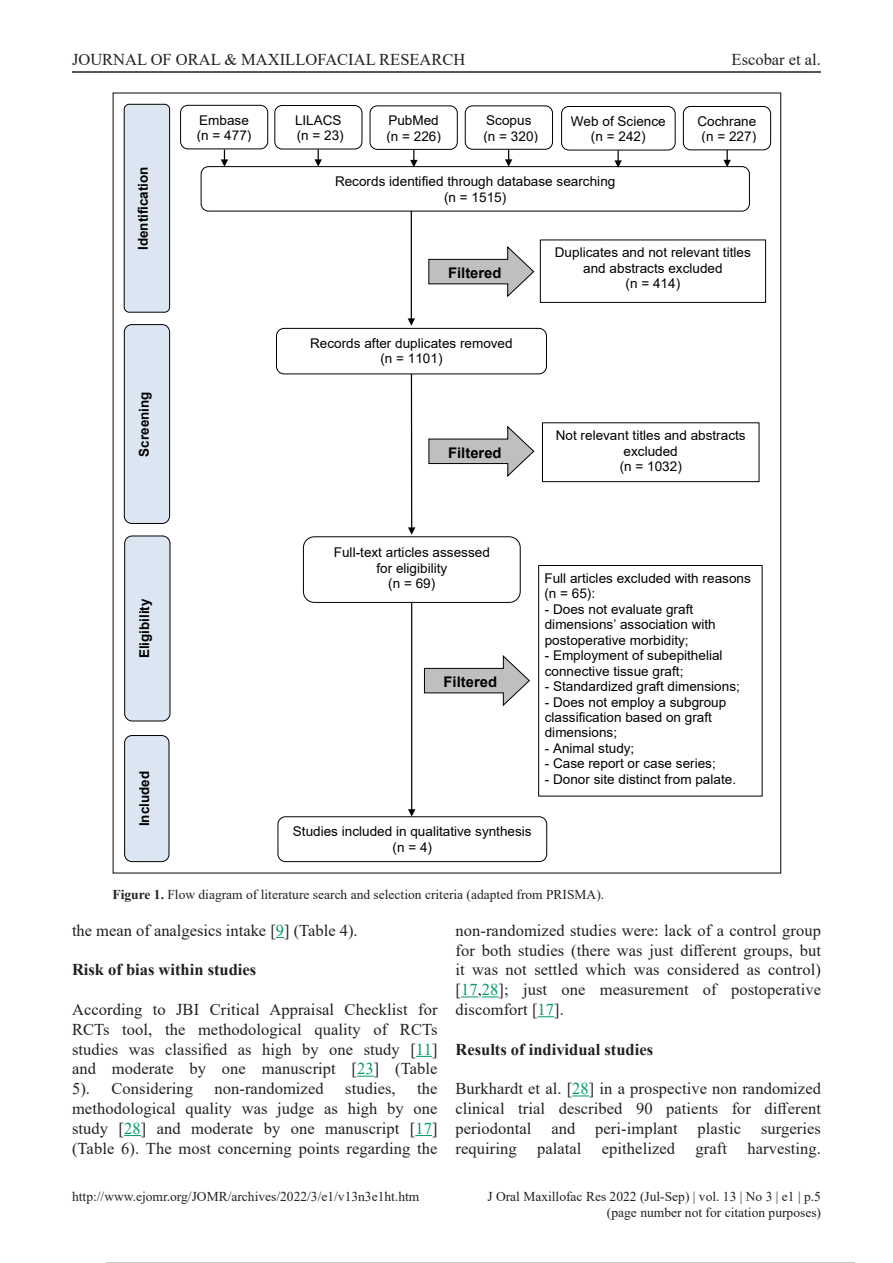
<style>
.page{position:relative;width:893px;height:1263px;background:#fff}
.page>*{position:absolute;margin:0;border:0;box-sizing:border-box;transform-origin:0 0}
.paragraph{font:16.5px/19.8px "Times New Roman";letter-spacing:.005em;color:#231f20;text-align:justify}
.heading2{font:700 16.5px "Times New Roman";color:#231f20}
.t1{font:700 14.7px "Arial";color:#000}
.tab_fig{font:13.5px "Times New Roman";color:#231f20}
.t2{font:700 13.5px "Arial";color:#000}
.t3{font:13.35px/15.5px "Arial";color:#000}
.s1{font-weight:700}
.s2{color:#096}
</style>
<div class="page">
<hr style="left:72px;top:71px;width:749px;height:2px;background:#231f20">
<hr style="left:106px;top:1262px;width:749px;height:1px;background:#231f20">
<svg style="left:416px;top:1056px;width:16px;height:1px"></svg>
<svg style="left:357px;top:1076px;width:17px;height:1px"></svg>
<svg style="left:124px;top:1135px;width:17px;height:1px"></svg>
<svg style="left:415px;top:1135px;width:17px;height:1px"></svg>
<svg style="left:461px;top:996px;width:38px;height:1px"></svg>
<svg style="left:538px;top:1016px;width:16px;height:1px"></svg>
<svg style="left:572px;top:1095px;width:17px;height:1px"></svg>
<div style="left:561px;top:106px;width:115px;height:45px;border:1px solid #000;border-radius:7px"></div>
<div style="left:465px;top:105px;width:88px;height:45px;border:1px solid #000;border-radius:7px"></div>
<div style="left:370px;top:105px;width:88px;height:45px;border:1px solid #000;border-radius:7px"></div>
<div style="left:274px;top:105px;width:88px;height:44px;border:1px solid #000;border-radius:7px"></div>
<div style="left:180px;top:105px;width:88px;height:44px;border:1px solid #000;border-radius:7px"></div>
<div style="left:303px;top:536px;width:218px;height:67px;background:#fff;border:1px solid #000;border-radius:11px"></div>
<div style="left:277px;top:816px;width:270px;height:46px;background:#fff;border:1px solid #000;border-radius:8px"></div>
<div style="left:538px;top:565px;width:225px;height:231px;border:1px solid #000"></div>
<img style="left:539px;top:570px;width:223px;height:221px">
<div style="left:124px;top:104px;width:46px;height:209px;background:#dce6f2;border:1px solid #000;border-radius:5px"></div>
<div style="left:124px;top:324px;width:46px;height:200px;background:#dce6f2;border:1px solid #000;border-radius:8px"></div>
<div style="left:201px;top:166px;width:549px;height:46px;border:1px solid #000;border-radius:7px"></div>
<svg style="left:221px;top:149px;width:7px;height:18px"></svg>
<svg style="left:314px;top:149px;width:8px;height:18px"></svg>
<svg style="left:723px;top:150px;width:8px;height:17px"></svg>
<div style="left:124px;top:535px;width:46px;height:186px;background:#dce6f2;border:1px solid #000;border-radius:8px"></div>
<div style="left:124px;top:735px;width:45px;height:127px;background:#dce6f2;border:1px solid #000;border-radius:7px"></div>
<svg style="left:410px;top:150px;width:8px;height:17px"></svg>
<svg style="left:505px;top:149px;width:7px;height:18px"></svg>
<div style="left:540px;top:239px;width:226px;height:64px;border:1px solid #000"></div>
<img style="left:541px;top:245px;width:224px;height:53px">
<div style="left:683px;top:106px;width:88px;height:44px;border:1px solid #000;border-radius:7px"></div>
<svg style="left:614px;top:150px;width:8px;height:18px"></svg>
<hr style="left:411px;top:374px;width:1px;height:155px;background:#000">
<svg style="left:408px;top:527px;width:7px;height:8px"></svg>
<hr style="left:411px;top:602px;width:1px;height:208px;background:#000">
<svg style="left:408px;top:809px;width:7px;height:7px"></svg>
<div style="left:276px;top:328px;width:271px;height:46px;border:1px solid #000;border-radius:8px"></div>
<div style="left:542px;top:422px;width:217px;height:60px;border:1px solid #000"></div>
<img style="left:543px;top:428px;width:216px;height:49px">
<svg style="left:428px;top:425px;width:107px;height:52px"></svg>
<img style="left:429px;top:444px;width:91px;height:15px">
<svg style="left:424px;top:655px;width:106px;height:51px"></svg>
<img style="left:425px;top:673px;width:91px;height:15px">
<hr style="left:411px;top:211px;width:1px;height:109px;background:#000">
<svg style="left:408px;top:318px;width:7px;height:8px"></svg>
<svg style="left:428px;top:246px;width:107px;height:52px"></svg>
<img style="left:429px;top:264px;width:91px;height:15px">
<p class="paragraph" style="left:72px;top:49px;width:395px">JOURNAL OF ORAL &amp; MAXILLOFACIAL RESEARCH</p>
<p class="paragraph" style="left:732px;top:49px;width:91px">Escobar et al.</p>
<p class="t2" style="left:134px;top:250px;width:85px;rotate:-90deg">Identification</p>
<p class="t2" style="left:134px;top:456px;width:66px;rotate:-90deg">Screening</p>
<p class="t2" style="left:135px;top:658px;width:61px;rotate:-90deg">Eligibility</p>
<p class="t2" style="left:135px;top:826px;width:57px;rotate:-90deg">Included</p>
<p class="t3" style="left:197px;top:112px;width:56px">Embase (n = 477)</p>
<p class="t3" style="left:295px;top:112px;width:50px">LILACS (n = 23)</p>
<p class="t3" style="left:386px;top:113px;width:56px">PubMed (n = 226)</p>
<p class="t3" style="left:483px;top:113px;width:56px">Scopus (n = 320)</p>
<p class="t3" style="left:571px;top:113px;width:96px;text-align:center">Web of Science (n = 242)</p>
<p class="t3" style="left:697px;top:113px;width:60px">Cochrane (n = 227)</p>
<p class="t3" style="left:335px;top:174px;width:282px;text-align:center">Records identified through database searching (n = 1515)</p>
<p class="t1" style="left:448px;top:262px;width:55px">Filtered</p>
<p class="t3" style="left:310px;top:335px;width:204px;text-align:center">Records after duplicates removed (n = 1101)</p>
<p class="t1" style="left:448px;top:442px;width:55px">Filtered</p>
<p class="t3" style="left:555px;top:245px;width:197px;text-align:center">Duplicates and not relevant titles and abstracts excluded<br>(n = 414)</p>
<p class="t3" style="left:556px;top:428px;width:191px;text-align:center">Not relevant titles and abstracts excluded<br>(n = 1032)</p>
<p class="t3" style="left:334px;top:545px;width:158px;text-align:center">Full-text articles assessed for eligibility<br>(n = 69)</p>
<p class="t1" style="left:444px;top:671px;width:55px">Filtered</p>
<p class="t3" style="left:544px;top:570px;width:208px">Full articles excluded with reasons (n = 65):</p>
<p class="t3" style="left:545px;top:601px;width:172px">- Does not evaluate graft dimensions’ association with postoperative morbidity;</p>
<p class="t3" style="left:545px;top:648px;width:179px">- Employment of subepithelial connective tissue graft;</p>
<p class="t3" style="left:545px;top:679px;width:197px">- Standardized graft dimensions;</p>
<p class="t3" style="left:545px;top:694px;width:183px">- Does not employ a subgroup classification based on graft dimensions;</p>
<p class="t3" style="left:545px;top:740px;width:91px">- Animal study;</p>
<p class="t3" style="left:545px;top:756px;width:173px">- Case report or case series;</p>
<p class="t3" style="left:545px;top:771px;width:193px">- Donor site distinct from palate.</p>
<p class="t3" style="left:293px;top:824px;width:240px;text-align:center">Studies included in qualitative synthesis (n = 4)</p>
<p class="tab_fig" style="left:113px;top:885px;width:493px"><span class="s1">Figure 1.</span> Flow diagram of literature search and selection criteria (adapted from PRISMA).</p>
<p class="paragraph" style="left:72px;top:920px;width:287px">the mean of analgesics intake [<span class="s2">9</span>] (Table 4).</p>
<p class="heading2" style="left:72px;top:958px;width:186px">Risk of bias within studies</p>
<p class="paragraph" style="left:72px;top:999px;width:367px">According to JBI Critical Appraisal Checklist for RCTs tool, the methodological quality of RCTs studies was classified as high by one study [<span class="s2">11</span>] and moderate by one manuscript [<span class="s2">23</span>] (Table 5).</p>
<p class="paragraph" style="left:72px;top:1078px;width:367px;text-indent:345px">the methodological quality was judge as high by one study [<span class="s2">28</span>] and moderate by one manuscript [<span class="s2">17</span>] (Table 6). The most concerning points regarding the</p>
<p class="paragraph" style="left:112px;top:1078px;width:83px">Considering</p>
<p class="paragraph" style="left:214px;top:1078px;width:111px">non-randomized</p>
<p class="paragraph" style="left:345px;top:1078px;width:52px">studies,</p>
<p class="paragraph" style="left:455px;top:920px;width:367px">non-randomized studies were: lack of a control group for both studies (there was just different groups, but it was not settled which was considered as control) [<span class="s2">17</span>,<span class="s2">28</span>]; just one measurement of postoperative discomfort [<span class="s2">17</span>].</p>
<p class="heading2" style="left:455px;top:1037px;width:199px">Results of individual studies</p>
<p class="paragraph" style="left:455px;top:1078px;width:367px">Burkhardt et al. [<span class="s2">28</span>] in a prospective non randomized clinical trial described 90 patients for different periodontal and peri-implant plastic surgeries requiring palatal epithelized graft harvesting.</p>
<p class="tab_fig" style="left:72px;top:1187px;width:349px">http://www.ejomr.org/JOMR/archives/2022/3/e1/v13n3e1ht.htm</p>
<p class="tab_fig" style="left:487px;top:1187px;width:335px">J Oral Maxillofac Res 2022 (Jul-Sep) | vol. 13 | No 3 | e1 | p.5</p>
<p class="tab_fig" style="left:607px;top:1203px;width:216px">(page number not for citation purposes)</p>
</div>
